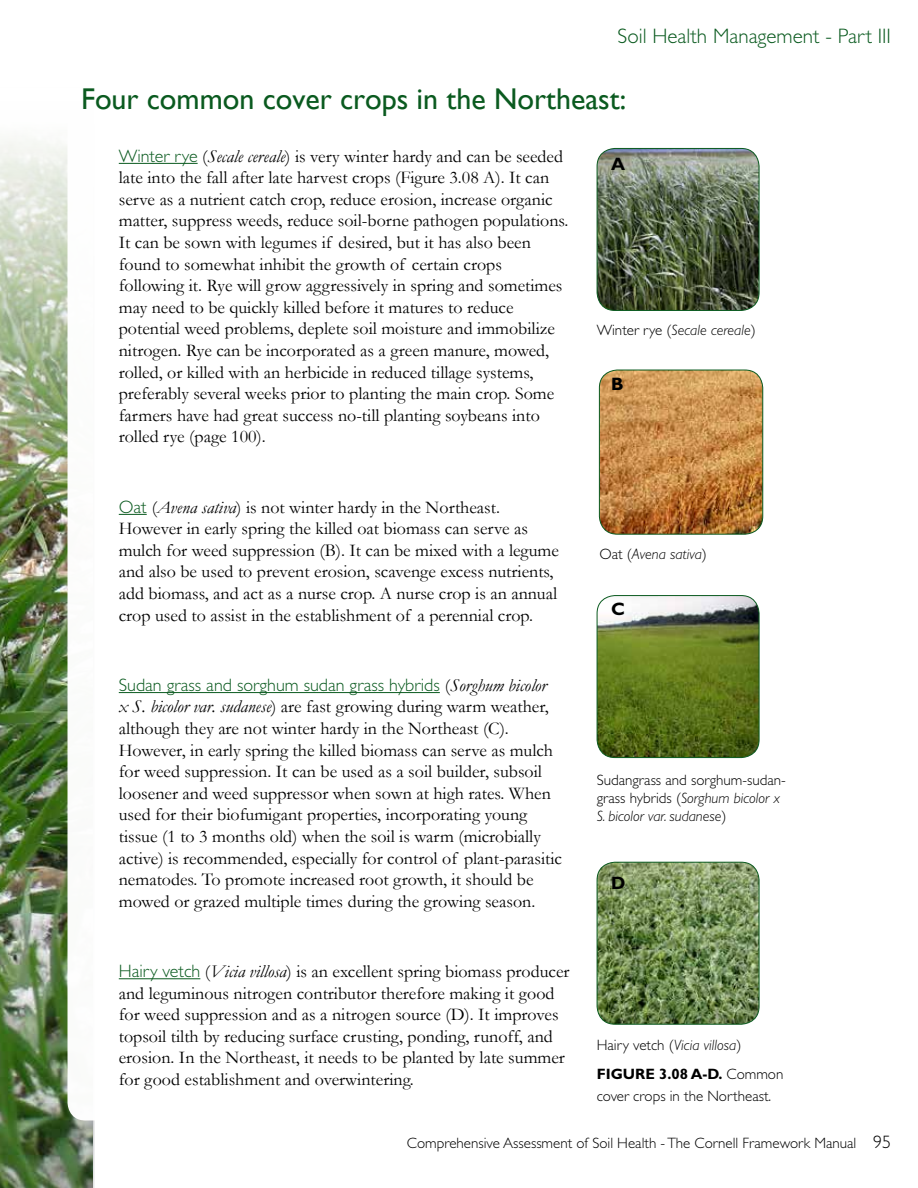
<style>
.page{position:relative;width:918px;height:1188px;background:#fff}
.page>*{position:absolute;margin:0;border:0;box-sizing:border-box;transform-origin:0 0}
.t1{font:30px "Gill Sans";color:#0a5a1f}
.t2{font:300 21px "Gill Sans";color:#0a5a1f}
.t3{font:18px/21.6px "Garamond";color:#000}
.t4{font:300 18px "Gill Sans";color:#0a5a1f}
.t5{font:700 18px "Gill Sans";color:#000}
.t6{font:300 15px/18px "Gill Sans";color:#000}
.t7{font:italic 300 15px "Gill Sans";color:#000}
.s1{font-family:"Gill Sans";font-weight:300;color:#0a5a1f}
.s2{font-style:italic}
.s3{font-style:normal}
.s4{font-family:"Garamond";font-weight:400;color:#000}
.s5{font-family:"Garamond";font-weight:400;font-style:italic;color:#000}
.s6{font-weight:700}
.s7{font-size:18px}
</style>
<div class="page">
<img style="left:0;top:139px;width:95px;height:1049px">
<div style="left:68px;top:81px;width:243px;height:1039px;background:#fff;border-radius:18px"></div>
<img style="left:599px;top:370px;width:164px;height:164px">
<div style="left:599px;top:370px;width:164px;height:165px;border:1px solid #0a5a1f;border-radius:18px"></div>
<hr style="left:119px;top:163px;width:79px;height:1px;background:#0a5a1f">
<svg style="left:119px;top:514px;width:28px;height:1px"></svg>
<hr style="left:119px;top:692px;width:321px;height:1px;background:#0a5a1f">
<hr style="left:119px;top:978px;width:81px;height:1px;background:#0a5a1f">
<img style="left:597px;top:148px;width:162px;height:162px">
<div style="left:597px;top:148px;width:162px;height:163px;border:1px solid #0a5a1f;border-radius:18px"></div>
<img style="left:597px;top:596px;width:162px;height:162px">
<div style="left:597px;top:595px;width:162px;height:163px;border:1px solid #0a5a1f;border-radius:18px"></div>
<img style="left:597px;top:862px;width:162px;height:162px">
<div style="left:597px;top:862px;width:162px;height:163px;border:1px solid #0a5a1f;border-radius:18px"></div>
<p class="t2" style="left:618px;top:28px;width:275px">Soil Health Management - Part III</p>
<h1 class="t1" style="left:81px;top:88px;width:547px">Four common cover crops in the Northeast:</h1>
<p class="t3" style="left:119px;top:145px;width:451px"><span class="s1">Winter rye</span> (<span class="s2">Secale cereale</span>) is very winter hardy and can be seeded late into the fall after late harvest crops (Figure 3.08 A). It can serve as a nutrient catch crop, reduce erosion, increase organic matter, suppress weeds, reduce soil-borne pathogen populations.<br>It can be sown with legumes if desired, but it has also been found to somewhat inhibit the growth of certain crops following it. Rye will grow aggressively in spring and sometimes may need to be quickly killed before it matures to reduce potential weed problems, deplete soil moisture and immobilize nitrogen. Rye can be incorporated as a green manure, mowed, rolled, or killed with an herbicide in reduced tillage systems, preferably several weeks prior to planting the main crop. Some farmers have had great success no-till planting soybeans into rolled rye (page 100).</p>
<p class="t5" style="left:611px;top:158px;width:16px">A</p>
<p class="t7" style="left:597px;top:325px;width:161px"><span class="s3">Winter rye (</span>Secale cereale<span class="s3">)</span></p>
<p class="t5" style="left:611px;top:377px;width:14px">B</p>
<p class="t3" style="left:119px;top:496px;width:442px"><span class="s1">Oat</span> (<span class="s2">Avena sativa</span>) is not winter hardy in the Northeast.<br>However in early spring the killed oat biomass can serve as mulch for weed suppression (B). It can be mixed with a legume and also be used to prevent erosion, scavenge excess nutrients, add biomass, and act as a nurse crop. A nurse crop is an annual crop used to assist in the establishment of a perennial crop.</p>
<p class="t4" style="left:119px;top:678px;width:429px">Sudan grass and sorghum sudan grass hybrids <span class="s4">(</span><span class="s5">Sorghum bicolor</span></p>
<p class="t3" style="left:119px;top:695px;width:445px"><span class="s2">x S. bicolor var. sudanese</span>) are fast growing during warm weather, although they are not winter hardy in the Northeast (C).<br>However, in early spring the killed biomass can serve as mulch for weed suppression. It can be used as a soil builder, subsoil loosener and weed suppressor when sown at high rates. When used for their biofumigant properties, incorporating young tissue (1 to 3 months old) when the soil is warm (microbially active) is recommended, especially for control of plant-parasitic nematodes. To promote increased root growth, it should be mowed or grazed multiple times during the growing season.</p>
<p class="t3" style="left:119px;top:960px;width:452px"><span class="s1">Hairy vetch</span> (<span class="s2">Vicia villosa</span>) is an excellent spring biomass producer and leguminous nitrogen contributor therefore making it good for weed suppression and as a nitrogen source (D). It improves topsoil tilth by reducing surface crusting, ponding, runoff, and erosion. In the Northeast, it needs to be planted by late summer for good establishment and overwintering.</p>
<p class="t7" style="left:599px;top:549px;width:109px"><span class="s3">Oat (</span>Avena sativa<span class="s3">)</span></p>
<p class="t5" style="left:611px;top:602px;width:15px">C</p>
<p class="t6" style="left:597px;top:772px;width:191px">Sudangrass and sorghum-sudan&shy;grass hybrids (<span class="s2">Sorghum bicolor x<br>S. bicolor var. sudanese</span>)</p>
<p class="t5" style="left:611px;top:877px;width:16px">D</p>
<p class="t6" style="left:597px;top:1032px;width:188px;line-height:28.8px">Hairy vetch (<span class="s2">Vicia villosa</span>)<br><span class="s6">FIGURE 3.08 A-D.</span> Common</p>
<p class="t6" style="left:597px;top:1089px;width:176px">cover crops in the Northeast.</p>
<p class="t6" style="left:407px;top:1135px;width:486px">Comprehensive Assessment of Soil Health - The Cornell Framework Manual <span class="s7">95</span></p>
</div>
